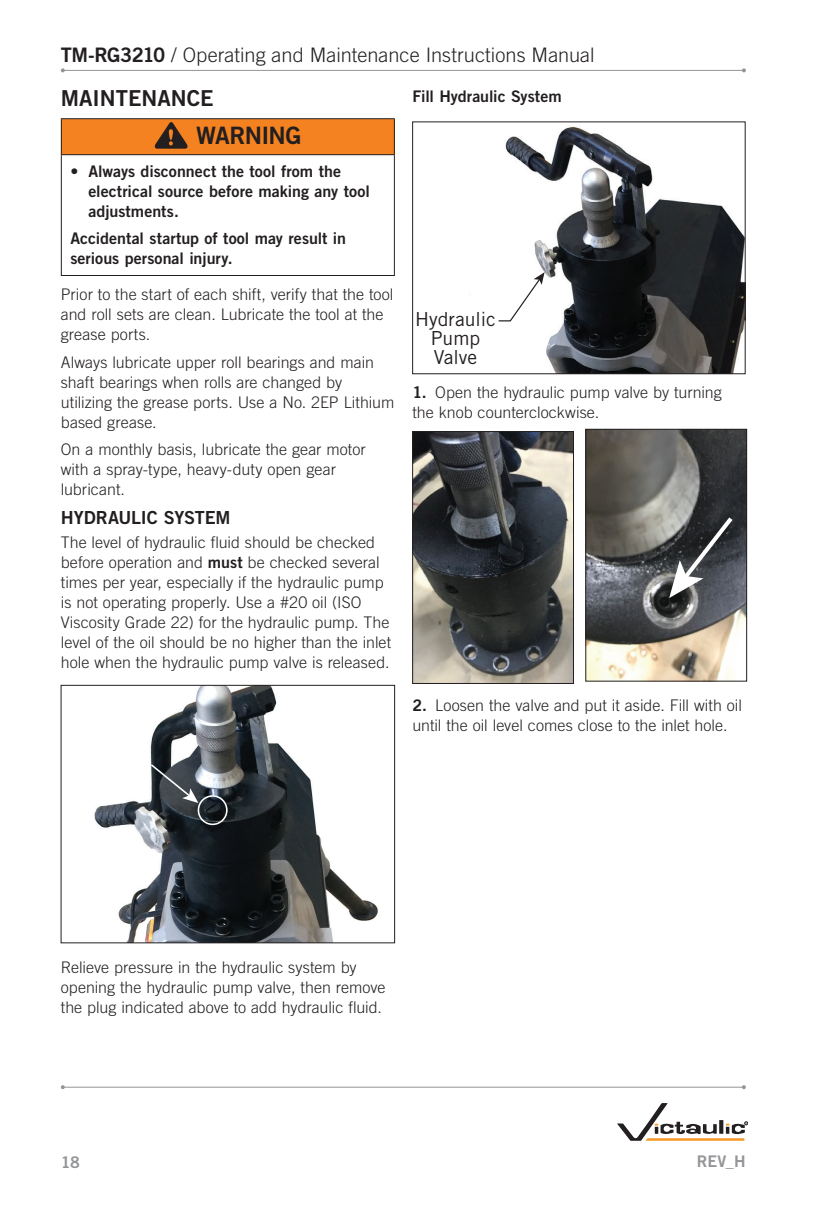
<style>
.page{position:relative;width:840px;height:1224px;background:#fff}
.page>*{position:absolute;margin:0;border:0;box-sizing:border-box;transform-origin:0 0}
.t1{font:24px "Trade Gothic LT Std Bd 2";letter-spacing:-.03em;color:#231f20}
.t2{font:22px "Trade Gothic LT Std Bd 2";color:#231f20}
.t3{font:300 20px "Trade Gothic LT Std";letter-spacing:.005em;color:#231f20}
.t4{font:19.4px/19.4px "Trade Gothic LT Std";color:#231f20;text-align:center}
.t5{font:18px "Trade Gothic LT Std Bd 2";letter-spacing:-.01em;color:#231f20}
.t6{font:300 16px/20px "Trade Gothic LT Std";color:#231f20}
.t7{font:16px/20px "Trade Gothic LT Std Bd 2";color:#231f20}
.t8{font:16px "Trade Gothic LT Std Bd 2";color:#939598}
.s1{font-family:"Trade Gothic LT Std Bd 2";font-weight:400}
</style>
<div class="page">
<div style="left:61px;top:119px;width:333px;height:36px;background:#f58220"></div>
<hr style="left:61px;top:118px;width:334px;height:1px;background:#231f20">
<hr style="left:61px;top:119px;width:1px;height:35px;background:#231f20">
<hr style="left:394px;top:119px;width:1px;height:35px;background:#231f20">
<hr style="left:61px;top:155px;width:1px;height:120px;background:#231f20">
<hr style="left:394px;top:155px;width:1px;height:120px;background:#231f20">
<hr style="left:61px;top:275px;width:334px;height:1px;background:#231f20">
<hr style="left:61px;top:154px;width:334px;height:1px;background:#231f20">
<svg style="left:154px;top:122px;width:34px;height:26px"></svg>
<img style="left:94px;top:687px;width:284px;height:254px">
<div style="left:198px;top:795px;width:29px;height:30px;border:2px solid #fff;border-radius:50%"></div>
<svg style="left:149px;top:763px;width:49px;height:40px;background:#52585e"></svg>
<div style="left:61px;top:685px;width:334px;height:258px;border:1px solid #231f20"></div>
<img style="left:469px;top:126px;width:274px;height:246px">
<svg style="left:497px;top:272px;width:47px;height:50px"></svg>
<div style="left:412px;top:122px;width:333px;height:252px;border:1px solid #231f20"></div>
<img style="left:414px;top:433px;width:157px;height:249px">
<div style="left:412px;top:431px;width:161px;height:253px;border:1px solid #231f20"></div>
<img style="left:587px;top:431px;width:157px;height:248px">
<svg style="left:669px;top:513px;width:67px;height:85px;background:#5a5c5f"></svg>
<div style="left:585px;top:429px;width:161px;height:252px;border:1px solid #231f20"></div>
<hr style="left:63px;top:70px;width:681px;height:1px;background:#939598">
<svg style="left:61px;top:68px;width:4px;height:4px"></svg>
<svg style="left:742px;top:68px;width:4px;height:4px"></svg>
<svg style="left:617px;top:1103px;width:130px;height:38px"></svg>
<hr style="left:63px;top:1087px;width:680px;height:1px;background:#939598">
<svg style="left:61px;top:1085px;width:4px;height:4px"></svg>
<svg style="left:741px;top:1085px;width:4px;height:4px"></svg>
<p class="t3" style="left:61px;top:43px;width:535px"><span class="s1">TM-RG3210</span> / Operating and Maintenance Instructions Manual</p>
<h2 class="t2" style="left:61px;top:84px;width:154px">MAINTENANCE</h2>
<h1 class="t1" style="left:196px;top:120px;width:107px">WARNING</h1>
<p class="t7" style="left:88px;top:161px;width:283px;text-indent:-18px">• Always disconnect the tool from the electrical source before making any tool adjustments.</p>
<p class="t7" style="left:70px;top:228px;width:277px">Accidental startup of tool may result in serious personal injury.</p>
<p class="t6" style="left:61px;top:284px;width:334px">Prior to the start of each shift, verify that the tool and roll sets are clean. Lubricate the tool at the grease ports.</p>
<p class="t6" style="left:61px;top:352px;width:335px">Always lubricate upper roll bearings and main shaft bearings when rolls are changed by utilizing the grease ports. Use a No. 2EP Lithium based grease.</p>
<p class="t6" style="left:61px;top:439px;width:306px">On a monthly basis, lubricate the gear motor with a spray-type, heavy-duty open gear lubricant.</p>
<p class="t5" style="left:61px;top:506px;width:171px">HYDRAULIC SYSTEM</p>
<p class="t6" style="left:61px;top:532px;width:332px">The level of hydraulic fluid should be checked before operation and <span class="s1">must</span> be checked several times per year, especially if the hydraulic pump is not operating properly. Use a #20 oil (ISO Viscosity Grade 22) for the hydraulic pump. The level of the oil should be no higher than the inlet hole when the hydraulic pump valve is released.</p>
<p class="t7" style="left:412px;top:86px;width:151px">Fill Hydraulic System</p>
<p class="t4" style="left:415px;top:309px;width:82px">Hydraulic<br>Pump<br>Valve</p>
<p class="t6" style="left:412px;top:383px;width:311px"><span class="s1">1.</span> Open the hydraulic pump valve by turning the knob counterclockwise.</p>
<p class="t6" style="left:412px;top:695px;width:331px"><span class="s1">2.</span> Loosen the valve and put it aside. Fill with oil until the oil level comes close to the inlet hole.</p>
<p class="t6" style="left:61px;top:957px;width:326px">Relieve pressure in the hydraulic system by opening the hydraulic pump valve, then remove the plug indicated above to add hydraulic fluid.</p>
<p class="t8" style="left:61px;top:1152px;width:21px">18</p>
<p class="t8" style="left:697px;top:1151px;width:50px">REV_H</p>
</div>
